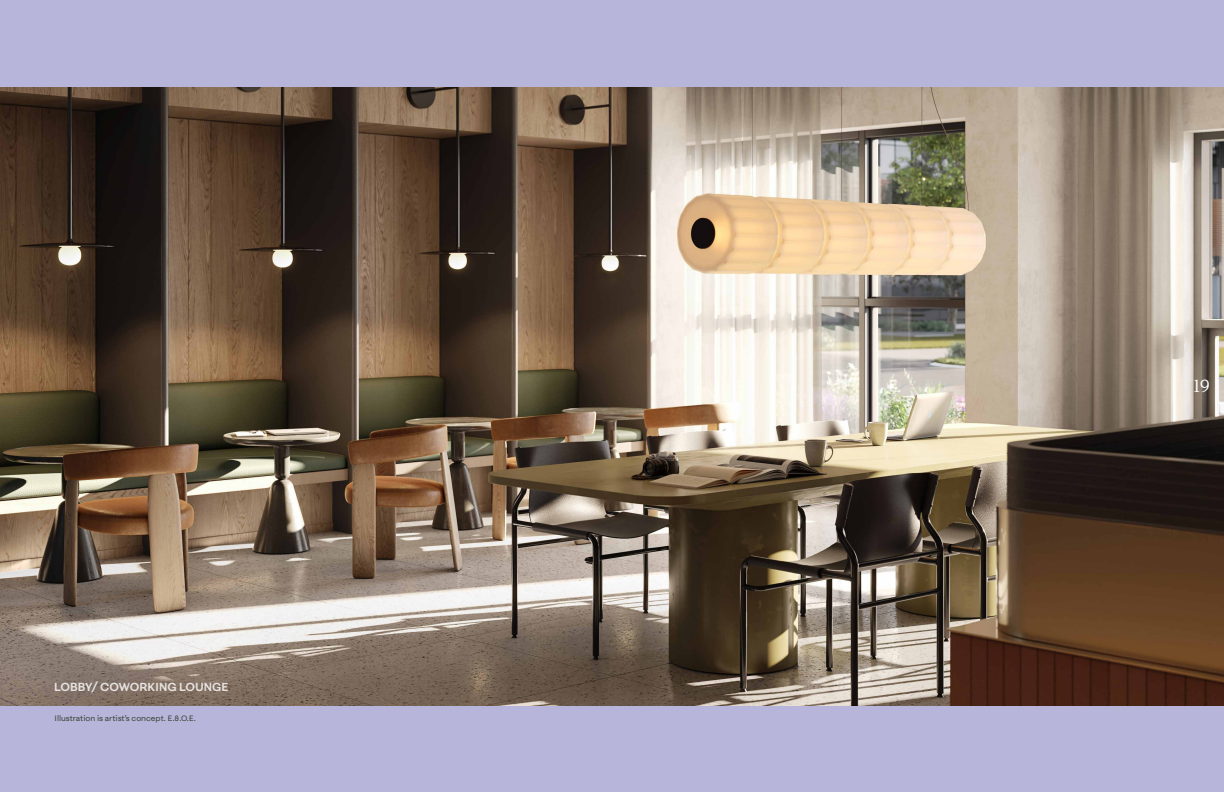
<style>
.page{position:relative;width:1224px;height:792px;background:#fff}
.page>*{position:absolute;margin:0;border:0;box-sizing:border-box;transform-origin:0 0}
.t1{font:18px "FAIRE Sprig Trial Variable";color:#fff}
.t2{font:12px "FAIRE Sprig Sans Trial Variable";color:#e7e3e1}
.t3{font:8px "FAIRE Sprig Sans Trial Variable";color:#3b473a}
</style>
<div class="page">
<div style="left:1px;top:0;width:1223px;height:792px;background:#b7b5da"></div>
<img style="left:1px;top:88px;width:1223px;height:618px">
<h2 class="t2" style="left:54px;top:679px;width:176px">LOBBY/ COWORKING LOUNGE</h2>
<p class="t3" style="left:55px;top:714px;width:143px">Illustration is artist’s concept. E.&amp;.O.E.</p>
<h1 class="t1" style="left:1193px;top:373px;width:18px">19</h1>
</div>
